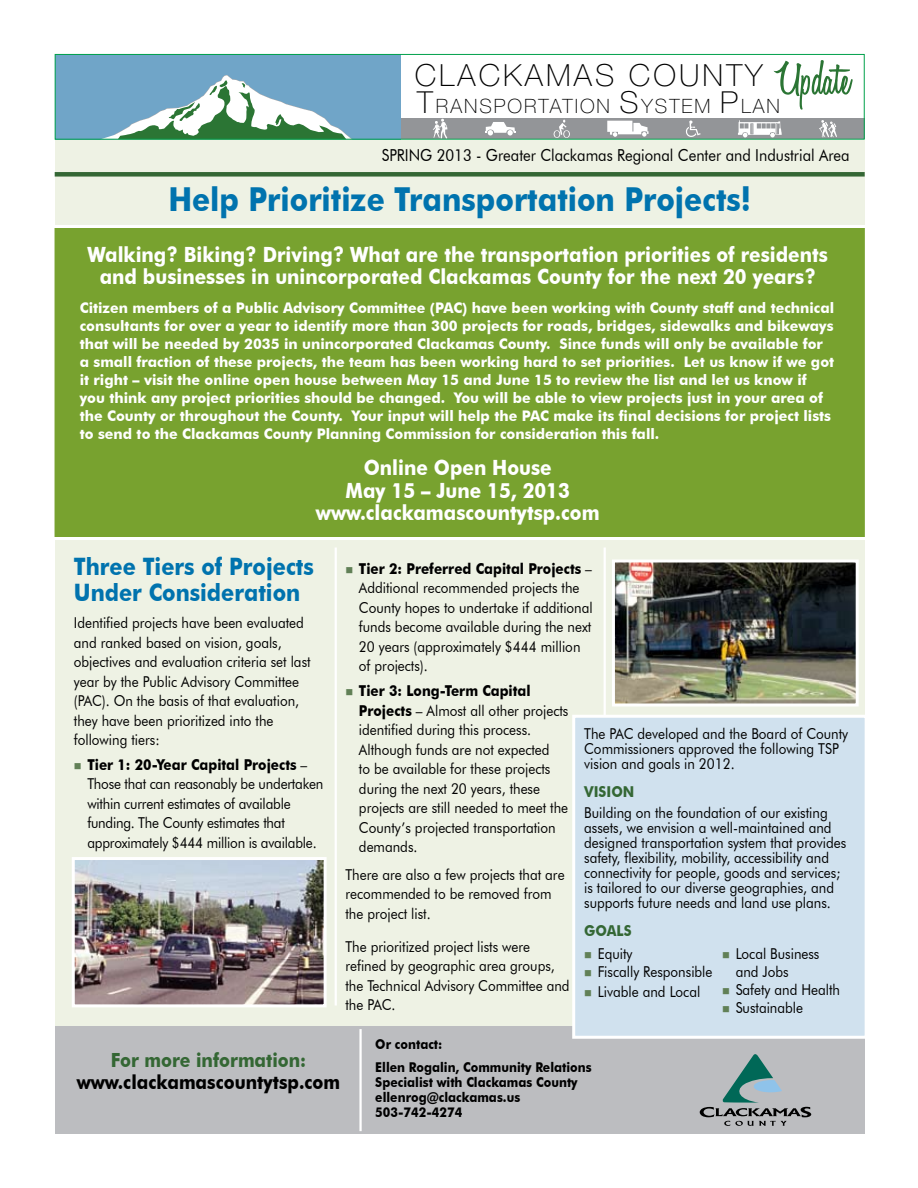
<style>
.page{position:relative;width:918px;height:1188px;background:#fff}
.page>*{position:absolute;margin:0;border:0;box-sizing:border-box;transform-origin:0 0}
.t1{font:700 33px "Futura BT";color:#0073ae;scale:.9 1}
.t2{font:100 30.45px "Helvetica Neue LT Std";letter-spacing:.1em;color:#000}
.t3{font:700 24px/25.5px "Futura BT";color:#0073ae;scale:.9 1}
.t4{font:700 21px/22.5px "Futura BT";color:#fff;text-align:center;scale:.9 1}
.t5{font:100 19.8px "Helvetica Neue LT Std";letter-spacing:.1em;color:#000}
.t6{font:700 19.5px "Futura BT";color:#000;scale:.9 1}
.t7{font:700 19.5px "Futura BT";color:#346734;scale:.9 1}
.t8{font:16.5px "Futura BT";color:#000;scale:.9 1}
.t9{font:15px/19.5px "Futura BT";color:#000;scale:.9 1}
.t10{font:700 15px "Futura BT";color:#346734;scale:.9 1}
.t11{font:700 14.7px/18px "Futura BT";color:#fff}
.t12{font:700 13.5px/15px "Futura BT";color:#000;scale:.9 1}
.s1{font-size:30.3px}
.s2{font-weight:700}
</style>
<div class="page">
<div style="left:55px;top:54px;width:810px;height:1080px;background:#eef2e4"></div>
<div style="left:55px;top:54px;width:810px;height:86px;background:#fff"></div>
<div style="left:401px;top:118px;width:463px;height:21px;background:#939598"></div>
<svg style="left:433px;top:119px;width:14px;height:19px"></svg>
<svg style="left:485px;top:122px;width:31px;height:14px"></svg>
<svg style="left:554px;top:120px;width:16px;height:18px"></svg>
<svg style="left:686px;top:121px;width:15px;height:16px"></svg>
<svg style="left:607px;top:121px;width:42px;height:16px"></svg>
<svg style="left:738px;top:120px;width:44px;height:17px"></svg>
<svg style="left:819px;top:120px;width:18px;height:17px"></svg>
<div style="left:55px;top:54px;width:346px;height:85px;background:#70a5c8"></div>
<svg style="left:105px;top:75px;width:246px;height:63px"></svg>
<div style="left:55px;top:54px;width:810px;height:86px;border:1px solid #00a14b"></div>
<svg style="left:774px;top:60px;width:79px;height:50px"></svg>
<div style="left:55px;top:1026px;width:810px;height:108px;background:#bcbdc0"></div>
<div style="left:55px;top:172px;width:810px;height:5px;background:#346734"></div>
<svg style="left:700px;top:1054px;width:111px;height:72px"></svg>
<hr style="left:335px;top:547px;width:2px;height:459px;background:#fff">
<hr style="left:604px;top:547px;width:2px;height:459px;background:#fff">
<hr style="left:359px;top:1029px;width:3px;height:102px;background:#fff">
<img style="left:616px;top:563px;width:239px;height:139px">
<div style="left:612px;top:559px;width:247px;height:147px;border:3px solid #fff"></div>
<div style="left:52px;top:225px;width:816px;height:315px;background:#78a22f;border:3px solid #fff"></div>
<div style="left:572px;top:715px;width:296px;height:324px;background:#d0e1ee;border:3px solid #fff"></div>
<img style="left:76px;top:861px;width:247px;height:142px">
<div style="left:72px;top:857px;width:255px;height:150px;border:3px solid #fff"></div>
<h2 class="t2" style="left:415px;top:58px;width:350px">CLACKAMAS COUNTY</h2>
<h3 class="t5" style="left:417px;top:95px;width:364px"><span class="s1">T</span>RANSPORTATION <span class="s1">S</span>YSTEM <span class="s1">P</span>LAN</h3>
<p class="t8" style="left:382px;top:145px;width:521px">SPRING 2013 - Greater Clackamas Regional Center and Industrial Area</p>
<h1 class="t1" style="left:168px;top:179px;width:649px">Help Prioritize Transportation Projects!</h1>
<h3 class="t4" style="left:88px;top:243px;width:824px">Walking? Biking? Driving? What are the transportation priorities of residents and businesses in unincorporated Clackamas County for the next 20 years?</h3>
<p class="t11" style="left:80px;top:299px;width:756px">Citizen members of a Public Advisory Committee (PAC) have been working with County staff and technical consultants for over a year to identify more than 300 projects for roads, bridges, sidewalks and bikeways that will be needed by 2035 in unincorporated Clackamas County. Since funds will only be available for a small fraction of these projects, the team has been working hard to set priorities. Let us know if we got it right – visit the online open house between May 15 and June 15 to review the list and let us know if you think any project priorities should be changed. You will be able to view projects just in your area of the County or throughout the County. Your input will help the PAC make its final decisions for project lists to send to the Clackamas County Planning Commission for consideration this fall.</p>
<h3 class="t4" style="left:316px;top:456px;width:317px">Online Open House<br>May 15 – June 15, 2013 www.clackamascountytsp.com</h3>
<h3 class="t3" style="left:74px;top:554px;width:268px">Three Tiers of Projects<br>Under Consideration</h3>
<p class="t9" style="left:74px;top:613px;width:265px">Identified projects have been evaluated and ranked based on vision, goals, objectives and evaluation criteria set last year by the Public Advisory Committee (PAC). On the basis of that evaluation, they have been prioritized into the following tiers:</p>
<p class="t9" style="left:87px;top:755px;width:264px"><span class="s2">Tier 1: 20-Year Capital Projects</span> – Those that can reasonably be undertaken within current estimates of available funding. The County estimates that approximately $444 million is available.</p>
<p class="t9" style="left:359px;top:558px;width:261px"><span class="s2">Tier 2: Preferred Capital Projects</span> – Additional recommended projects the County hopes to undertake if additional funds become available during the next 20 years (approximately $444 million of projects).</p>
<p class="t9" style="left:359px;top:681px;width:234px"><span class="s2">Tier 3: Long-Term Capital<br>Projects</span> – Almost all other projects identified during this process.<br>Although funds are not expected<br>to be available for these projects during the next 20 years, these projects are still needed to meet the<br>County’s projected transportation demands.</p>
<p class="t9" style="left:345px;top:865px;width:245px">There are also a few projects that are recommended to be removed from the project list.</p>
<p class="t9" style="left:345px;top:937px;width:251px">The prioritized project lists were refined by geographic area groups, the Technical Advisory Committee and the PAC.</p>
<p class="t12" style="left:375px;top:1032px;width:242px;line-height:23.1px">Or contact:<br>Ellen Rogalin, Community Relations</p>
<p class="t12" style="left:375px;top:1075px;width:226px">Specialist with Clackamas County ellenrog@clackamas.us<br>503-742-4274</p>
<p class="t9" style="left:584px;top:726px;width:295px;line-height:15px">The PAC developed and the Board of County<br>Commissioners approved the following TSP vision and goals in 2012.</p>
<p class="t10" style="left:584px;top:783px;width:57px">VISION</p>
<p class="t9" style="left:584px;top:805px;width:293px;line-height:15px">Building on the foundation of our existing assets, we envision a well-maintained and designed transportation system that provides safety, flexibility, mobility, accessibility and connectivity for people, goods and services; is tailored to our diverse geographies, and supports future needs and land use plans.</p>
<p class="t10" style="left:584px;top:922px;width:54px">GOALS</p>
<p class="t9" style="left:598px;top:945px;width:129px;line-height:18px">Equity<br>Fiscally Responsible</p>
<p class="t9" style="left:598px;top:982px;width:115px">Livable and Local</p>
<p class="t9" style="left:736px;top:945px;width:118px;line-height:18px">Local Business and Jobs<br>Safety and Health<br>Sustainable</p>
<h3 class="t7" style="left:111px;top:1048px;width:219px">For more information:</h3>
<h3 class="t6" style="left:77px;top:1071px;width:294px">www.clackamascountytsp.com</h3>
</div>
